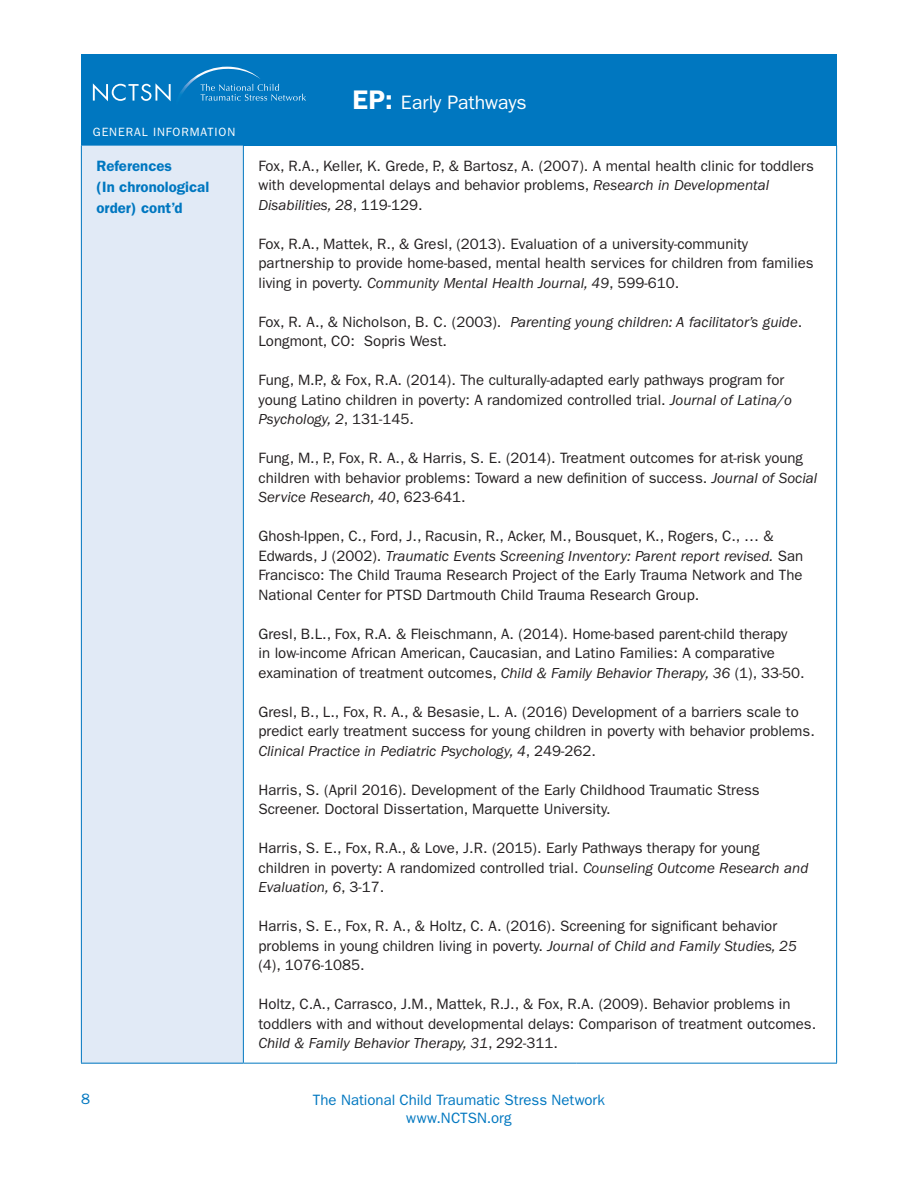
<style>
.page{position:relative;width:918px;height:1188px;background:#fff}
.page>*{position:absolute;margin:0;border:0;box-sizing:border-box;transform-origin:0 0}
.Header_Title{font:19.5px "ITC Franklin Gothic Std";letter-spacing:-.005em;color:#fff}
.Body_Paragraphs{font:15px/19.5px "ITC Franklin Gothic Std";color:#231f20}
.t1{font:15px/18px "ITC Franklin Gothic Std";color:#0077c0;text-align:center}
.Body_Paragraphs-2{font:600 15px/21px "ITC Franklin Gothic Std";color:#0077c0}
.t2{font:12px "ITC Franklin Gothic Std";letter-spacing:.075em;color:#fff}
.s1{font-weight:600;font-size:27px}
.s2{font-style:italic}
</style>
<div class="page">
<div style="left:81px;top:54px;width:756px;height:92px;background:#0077c0"></div>
<svg style="left:93px;top:66px;width:213px;height:36px"></svg>
<div style="left:81px;top:145px;width:162px;height:918px;background:#e1eaf6"></div>
<hr style="left:81px;top:145px;width:162px;height:1px;background:#0077c0">
<hr style="left:81px;top:146px;width:1px;height:917px;background:#0077c0">
<hr style="left:243px;top:146px;width:1px;height:917px;background:#0077c0">
<hr style="left:836px;top:146px;width:1px;height:917px;background:#0077c0">
<hr style="left:81px;top:1063px;width:162px;height:1px;background:#0077c0">
<hr style="left:243px;top:1063px;width:334px;height:1px;background:#0077c0">
<hr style="left:577px;top:1063px;width:260px;height:1px;background:#0077c0">
<p class="t2" style="left:93px;top:125px;width:144px">GENERAL INFORMATION</p>
<p class="Header_Title" style="left:352px;top:91px;width:176px"><span class="s1">EP:</span> Early Pathways</p>
<p class="Body_Paragraphs-2" style="left:96px;top:155px;width:114px">References<br>(In chronological order) cont’d</p>
<p class="Body_Paragraphs" style="left:258px;top:156px;width:557px">Fox, R.A., Keller, K. Grede, P., &amp; Bartosz, A. (2007). A mental health clinic for toddlers with developmental delays and behavior problems, <span class="s2">Research in Developmental<br>Disabilities, 28</span>, 119-129.</p>
<p class="Body_Paragraphs" style="left:258px;top:234px;width:557px">Fox, R.A., Mattek, R., &amp; Gresl, (2013). Evaluation of a university-community partnership to provide home-based, mental health services for children from families living in poverty. <span class="s2">Community Mental Health Journal, 49</span>, 599-610.</p>
<p class="Body_Paragraphs" style="left:258px;top:312px;width:545px">Fox, R. A., &amp; Nicholson, B. C. (2003). <span class="s2">Parenting young children: A facilitator’s guide</span>.<br>Longmont, CO: Sopris West.</p>
<p class="Body_Paragraphs" style="left:258px;top:370px;width:535px">Fung, M.P., &amp; Fox, R.A. (2014). The culturally-adapted early pathways program for young Latino children in poverty: A randomized controlled trial. <span class="s2">Journal of Latina/o<br>Psychology, 2</span>, 131-145.</p>
<p class="Body_Paragraphs" style="left:258px;top:448px;width:560px">Fung, M., P., Fox, R. A., &amp; Harris, S. E. (2014). Treatment outcomes for at-risk young children with behavior problems: Toward a new definition of success. <span class="s2">Journal of Social<br>Service Research, 40</span>, 623-641.</p>
<p class="Body_Paragraphs" style="left:258px;top:526px;width:546px">Ghosh-Ippen, C., Ford, J., Racusin, R., Acker, M., Bousquet, K., Rogers, C., … &amp; Edwards, J (2002). <span class="s2">Traumatic Events Screening Inventory: Parent report revised.</span> San Francisco: The Child Trauma Research Project of the Early Trauma Network and The National Center for PTSD Dartmouth Child Trauma Research Group.</p>
<p class="Body_Paragraphs" style="left:258px;top:624px;width:548px">Gresl, B.L., Fox, R.A. &amp; Fleischmann, A. (2014). Home-based parent-child therapy<br>in low-income African American, Caucasian, and Latino Families: A comparative examination of treatment outcomes, <span class="s2">Child &amp; Family Behavior Therapy, 36</span> (1), 33-50.</p>
<p class="Body_Paragraphs" style="left:258px;top:702px;width:558px">Gresl, B., L., Fox, R. A., &amp; Besasie, L. A. (2016) Development of a barriers scale to predict early treatment success for young children in poverty with behavior problems.<br><span class="s2">Clinical Practice in Pediatric Psychology, 4</span>, 249-262.</p>
<p class="Body_Paragraphs" style="left:258px;top:780px;width:503px">Harris, S. (April 2016). Development of the Early Childhood Traumatic Stress<br>Screener. Doctoral Dissertation, Marquette University.</p>
<p class="Body_Paragraphs" style="left:258px;top:838px;width:551px">Harris, S. E., Fox, R.A., &amp; Love, J.R. (2015). Early Pathways therapy for young children in poverty: A randomized controlled trial. <span class="s2">Counseling Outcome Research and<br>Evaluation, 6</span>, 3-17.</p>
<p class="Body_Paragraphs" style="left:258px;top:916px;width:540px">Harris, S. E., Fox, R. A., &amp; Holtz, C. A. (2016). Screening for significant behavior problems in young children living in poverty. <span class="s2">Journal of Child and Family Studies, 25 </span>(4), 1076-1085.</p>
<p class="Body_Paragraphs" style="left:258px;top:994px;width:559px">Holtz, C.A., Carrasco, J.M., Mattek, R.J., &amp; Fox, R.A. (2009). Behavior problems in toddlers with and without developmental delays: Comparison of treatment outcomes.<br><span class="s2">Child &amp; Family Behavior Therapy, 31</span>, 292-311.</p>
<p class="t1" style="left:81px;top:1090px;width:10px">8</p>
<p class="t1" style="left:313px;top:1091px;width:294px">The National Child Traumatic Stress Network www.NCTSN.org</p>
</div>
